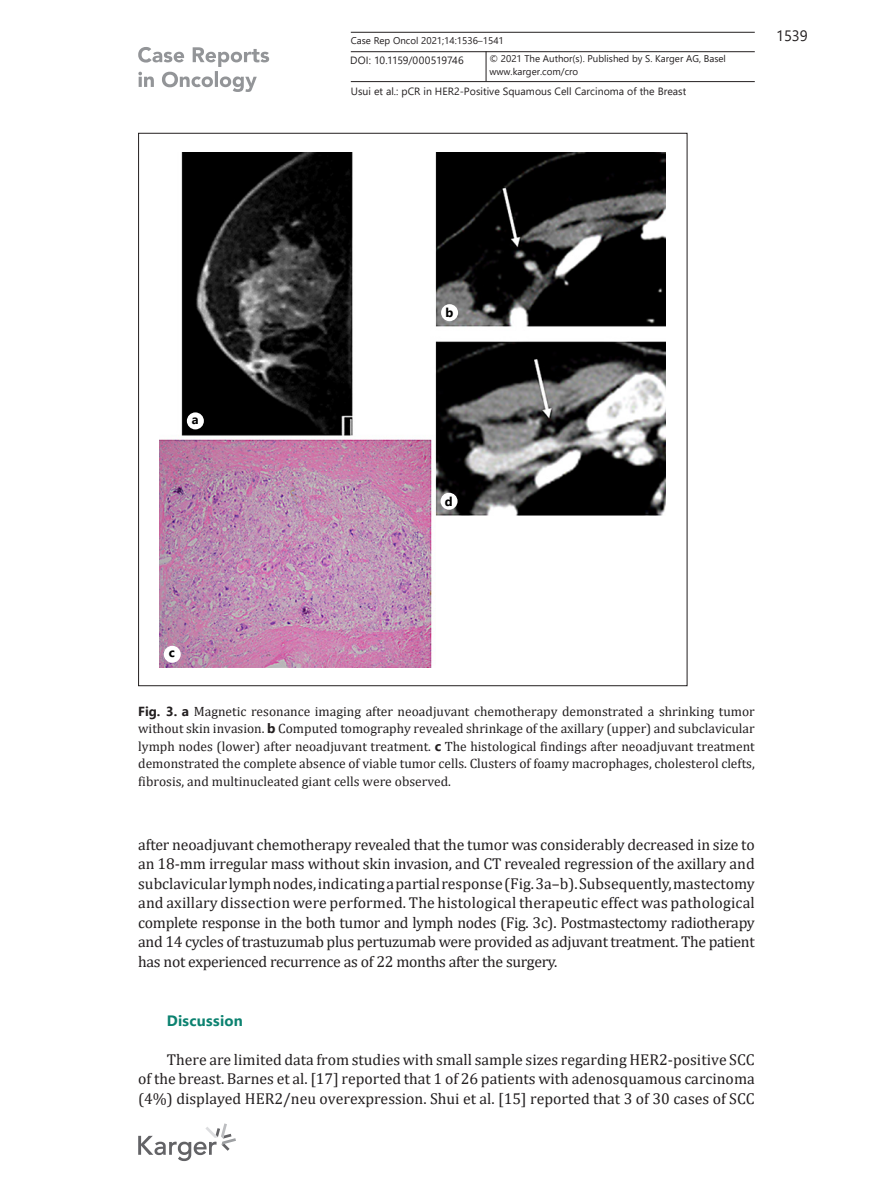
<style>
.page{position:relative;width:893px;height:1191px;background:#fff}
.page>*{position:absolute;margin:0;border:0;box-sizing:border-box;transform-origin:0 0}
.t1{font:15.75px/19.5px "Cambria";letter-spacing:-.01em;color:#231f20;text-align:justify}
.t2{font:700 15px "Segoe UI";letter-spacing:.015em;color:#0c8270}
.t3{font:15px "Segoe UI";color:#231f20}
.t4{font:13.5px/17.4px "Cambria";color:#231f20;text-align:justify}
.t5{font:700 12.75px "Segoe UI";color:#000}
.t6{font:10.5px "Segoe UI";letter-spacing:.005em;color:#231f20}
.t7{font:9.75px "Segoe UI";color:#231f20}
.s1{font-family:"Segoe UI";font-weight:700;font-size:13.2px}
.s2{font-family:"Segoe UI";font-weight:700}
</style>
<div class="page">
<svg style="left:138px;top:47px;width:131px;height:45px"></svg>
<hr style="left:351px;top:51px;width:404px;height:1px;background:#231f20">
<hr style="left:351px;top:81px;width:404px;height:1px;background:#231f20">
<hr style="left:351px;top:32px;width:404px;height:1px;background:#231f20">
<hr style="left:486px;top:51px;width:1px;height:30px;background:#231f20">
<svg style="left:138px;top:1123px;width:98px;height:38px"></svg>
<img style="left:160px;top:152px;width:506px;height:515px">
<div style="left:187px;top:412px;width:17px;height:17px;background:#fff;border-radius:50%"></div>
<div style="left:441px;top:304px;width:17px;height:17px;background:#fff;border-radius:50%"></div>
<div style="left:164px;top:646px;width:17px;height:17px;background:#fff;border-radius:50%"></div>
<div style="left:441px;top:493px;width:17px;height:17px;background:#fff;border-radius:50%"></div>
<p class="t7" style="left:351px;top:31px;width:155px">Case Rep Oncol 2021;14:1536–1541</p>
<p class="t6" style="left:350px;top:50px;width:115px">DOI: 10.1159/000519746</p>
<p class="t7" style="left:489px;top:50px;width:238px">© 2021 The Author(s). Published by S. Karger AG, Basel</p>
<p class="t7" style="left:489px;top:62px;width:90px">www.karger.com/cro</p>
<p class="t6" style="left:351px;top:81px;width:337px">Usui et al.: pCR in HER2-Positive Squamous Cell Carcinoma of the Breast</p>
<p class="t3" style="left:776px;top:22px;width:33px">1539</p>
<p class="t5" style="left:192px;top:407px;width:8px">a</p>
<p class="t5" style="left:169px;top:641px;width:8px">c</p>
<p class="t5" style="left:446px;top:300px;width:9px">b</p>
<p class="t5" style="left:445px;top:489px;width:9px">d</p>
<p class="t4" style="left:138px;top:702px;width:618px"><span class="s1">Fig. 3.</span> <span class="s2">a</span> Magnetic resonance imaging after neoadjuvant chemotherapy demonstrated a shrinking tumor without skin invasion. <span class="s2">b</span> Computed tomography revealed shrinkage of the axillary (upper) and subclavicular lymph nodes (lower) after neoadjuvant treatment. <span class="s2">c</span> The histological findings after neoadjuvant treatment demonstrated the complete absence of viable tumor cells. Clusters of foamy macrophages, cholesterol clefts, fibrosis, and multinucleated giant cells were observed.</p>
<p class="t1" style="left:138px;top:834px;width:618px">after neoadjuvant chemotherapy revealed that the tumor was considerably decreased in size to an 18-mm irregular mass without skin invasion, and CT revealed regression of the axillary and subclavicular lymph nodes, indicating a partial response (Fig.3a–b). Subsequently, mastectomy and axillary dissection were performed. The histological therapeutic effect was pathological complete response in the both tumor and lymph nodes (Fig. 3c). Postmastectomy radiotherapy and 14 cycles of trastuzumab plus pertuzumab were provided as adjuvant treatment. The patient has not experienced recurrence as of 22 months after the surgery.</p>
<p class="t2" style="left:167px;top:1006px;width:77px">Discussion</p>
<p class="t1" style="left:138px;top:1049px;width:618px;text-indent:29px">There are limited data from studies with small sample sizes regarding HER2-positive SCC of the breast. Barnes et al. [17] reported that 1 of 26 patients with adenosquamous carcinoma (4%) displayed HER2/neu overexpression. Shui et al. [15] reported that 3 of 30 cases of SCC</p>
</div>
